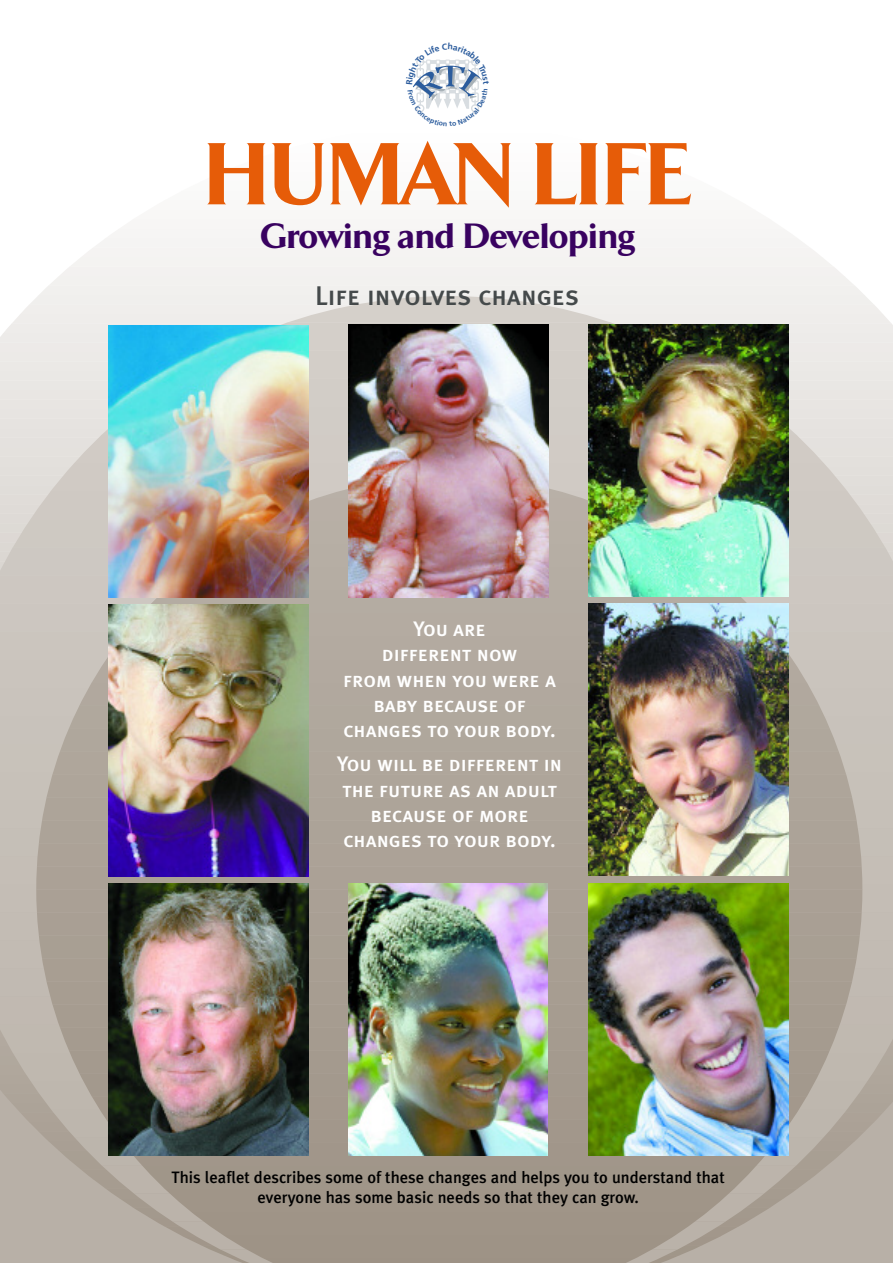
<style>
.page{position:relative;width:893px;height:1263px;background:#fff}
.page>*{position:absolute;margin:0;border:0;box-sizing:border-box;transform-origin:0 0}
.t1{font:800 90px "TF Arrow";color:#e65c08}
.t2{font:800 36px "TF Arrow";color:#390260}
.t3{font:27px "Meta Plus Medium Caps";color:#454a4b}
.t4{font:21px/25.2px "Meta Plus Medium Caps";color:#fff;text-align:center}
.t5{font:500 16.5px/19.8px "Meta Plus";color:#000;text-align:center}
</style>
<div class="page">
<div style="left:0;top:295px;width:893px;height:10px;background:#f0efed"></div>
<div style="left:0;top:285px;width:893px;height:10px;background:#f1f0ee"></div>
<div style="left:0;top:276px;width:893px;height:10px;background:#f2f1ef"></div>
<div style="left:0;top:266px;width:893px;height:10px;background:#f3f1f0"></div>
<svg style="left:0;top:257px;width:893px;height:10px;fill:#f4f3f1"></svg>
<div style="left:82px;top:248px;width:739px;height:9px;background:#f5f3f2"></div>
<div style="left:0;top:238px;width:893px;height:10px;background:#f5f4f3"></div>
<div style="left:0;top:228px;width:893px;height:10px;background:#f6f5f4"></div>
<div style="left:0;top:219px;width:893px;height:10px;background:#f7f6f5"></div>
<div style="left:0;top:209px;width:893px;height:10px;background:#f8f7f6"></div>
<div style="left:0;top:200px;width:893px;height:10px;background:#f9f8f7"></div>
<div style="left:0;top:190px;width:893px;height:10px;background:#f9f9f8"></div>
<div style="left:0;top:181px;width:893px;height:10px;background:#fafaf9"></div>
<div style="left:0;top:171px;width:893px;height:10px;background:#fbfafa"></div>
<div style="left:0;top:162px;width:893px;height:10px;background:#fcfbfb"></div>
<div style="left:0;top:1249px;width:893px;height:14px;background:#b9b1a8"></div>
<div style="left:0;top:1221px;width:893px;height:28px;background:#bab2a9"></div>
<div style="left:0;top:1193px;width:893px;height:28px;background:#bbb3aa"></div>
<div style="left:0;top:1165px;width:893px;height:28px;background:#bcb4ab"></div>
<div style="left:0;top:1137px;width:893px;height:28px;background:#bcb5ac"></div>
<div style="left:0;top:1109px;width:893px;height:28px;background:linear-gradient(to bottom,#b0a79d,#b8b0a8)"></div>
<div style="left:0;top:1081px;width:893px;height:28px;background:linear-gradient(to bottom,#afa69b,#aea59b)"></div>
<svg style="left:0;top:1053px;width:893px;height:28px;background:#b6aea4"></svg>
<div style="left:0;top:1025px;width:893px;height:28px;background:#c0b9b0"></div>
<div style="left:0;top:996px;width:893px;height:29px;background:#c1b9b1"></div>
<div style="left:0;top:968px;width:893px;height:29px;background:#c1bab2"></div>
<div style="left:0;top:940px;width:893px;height:29px;background:#c2bbb3"></div>
<div style="left:0;top:912px;width:893px;height:29px;background:#c3bcb4"></div>
<div style="left:0;top:884px;width:893px;height:28px;background:#c4bdb5"></div>
<div style="left:0;top:856px;width:893px;height:28px;background:#c5beb6"></div>
<div style="left:0;top:828px;width:893px;height:28px;background:#c5bfb7"></div>
<div style="left:0;top:800px;width:893px;height:28px;background:#c6c0b8"></div>
<div style="left:0;top:772px;width:893px;height:28px;background:#c7c1b9"></div>
<div style="left:0;top:744px;width:893px;height:28px;background:#c8c2ba"></div>
<div style="left:0;top:716px;width:893px;height:28px;background:#c8c2bb"></div>
<div style="left:0;top:688px;width:893px;height:28px;background:#c9c3bc"></div>
<div style="left:0;top:659px;width:893px;height:29px;background:#cac4bd"></div>
<div style="left:0;top:631px;width:893px;height:29px;background:#cbc5be"></div>
<div style="left:0;top:603px;width:893px;height:29px;background:#ccc6c0"></div>
<div style="left:0;top:575px;width:893px;height:29px;background:#cdc7c1"></div>
<div style="left:0;top:547px;width:893px;height:28px;background:#cdc8c2"></div>
<svg style="left:0;top:519px;width:893px;height:28px;background:#d6d2cc"></svg>
<div style="left:0;top:491px;width:893px;height:28px;background:#e0dcd8"></div>
<svg style="left:0;top:463px;width:893px;height:28px;background:#d9d5d0"></svg>
<svg style="left:0;top:435px;width:893px;height:28px;background:#dad6d2"></svg>
<svg style="left:0;top:407px;width:893px;height:28px;background:#dedbd7"></svg>
<svg style="left:0;top:379px;width:893px;height:28px;background:#e0deda"></svg>
<svg style="left:0;top:351px;width:893px;height:28px;background:#e2e0dc"></svg>
<svg style="left:0;top:323px;width:893px;height:28px;background:#dcdad7"></svg>
<svg style="left:0;top:296px;width:893px;height:27px;fill:#f0eeec"></svg>
<svg style="left:231px;top:1258px;width:442px;height:5px;background:#a09689"></svg>
<svg style="left:181px;top:1235px;width:541px;height:23px;fill:#9e9386"></svg>
<svg style="left:141px;top:1212px;width:622px;height:23px;fill:#9f9487"></svg>
<svg style="left:106px;top:1189px;width:691px;height:23px;background:#a4998d"></svg>
<svg style="left:77px;top:1166px;width:749px;height:23px;background:#a49a8e"></svg>
<svg style="left:51px;top:1143px;width:802px;height:23px;fill:#a1968a"></svg>
<svg style="left:36px;top:1120px;width:826px;height:23px;background:#ada49a"></svg>
<svg style="left:36px;top:1097px;width:826px;height:23px;background:#aea69b"></svg>
<svg style="left:36px;top:1074px;width:826px;height:23px;background:#aea59b"></svg>
<svg style="left:36px;top:1051px;width:826px;height:23px;background:#aca399"></svg>
<div style="left:60px;top:1028px;width:779px;height:23px;background:#a59b8f"></div>
<div style="left:53px;top:1005px;width:793px;height:23px;background:#a69c90"></div>
<div style="left:36px;top:981px;width:826px;height:24px;background:#a79d91"></div>
<div style="left:36px;top:958px;width:826px;height:24px;background:#a89e92"></div>
<div style="left:36px;top:935px;width:826px;height:24px;background:#a89f93"></div>
<div style="left:36px;top:912px;width:826px;height:24px;background:#a99f94"></div>
<div style="left:36px;top:889px;width:826px;height:23px;background:#aaa095"></div>
<div style="left:36px;top:866px;width:826px;height:23px;background:#aba196"></div>
<div style="left:36px;top:843px;width:826px;height:23px;background:#aca297"></div>
<div style="left:36px;top:820px;width:826px;height:23px;background:#aca398"></div>
<div style="left:36px;top:797px;width:826px;height:23px;background:#ada499"></div>
<div style="left:36px;top:774px;width:826px;height:23px;background:#aea59a"></div>
<div style="left:36px;top:751px;width:826px;height:23px;background:#afa69b"></div>
<div style="left:36px;top:728px;width:826px;height:23px;background:#afa79c"></div>
<div style="left:69px;top:705px;width:761px;height:23px;background:#b0a89d"></div>
<div style="left:80px;top:682px;width:739px;height:23px;background:#b1a89e"></div>
<div style="left:92px;top:659px;width:714px;height:23px;background:#b2a99f"></div>
<div style="left:107px;top:636px;width:685px;height:23px;background:#b3aaa0"></div>
<div style="left:308px;top:613px;width:281px;height:23px;background:#b4aba1"></div>
<svg style="left:108px;top:590px;width:681px;height:23px;background:#b5aca5"></svg>
<div style="left:108px;top:567px;width:681px;height:23px;background:#b5ada3"></div>
<svg style="left:36px;top:544px;width:826px;height:23px"></svg>
<svg style="left:36px;top:521px;width:826px;height:23px;background:#c5bfb7"></svg>
<svg style="left:36px;top:498px;width:826px;height:23px;background:#c6bfb8"></svg>
<svg style="left:36px;top:476px;width:826px;height:22px;background:#d0cac4"></svg>
<img style="left:588px;top:883px;width:200px;height:272px">
<img style="left:588px;top:325px;width:200px;height:272px">
<img style="left:589px;top:604px;width:200px;height:272px">
<img style="left:348px;top:883px;width:200px;height:272px">
<img style="left:108px;top:883px;width:200px;height:272px">
<img style="left:108px;top:604px;width:200px;height:272px">
<img style="left:109px;top:325px;width:200px;height:272px">
<img style="left:349px;top:325px;width:200px;height:272px">
<svg style="left:413px;top:58px;width:69px;height:55px"></svg>
<h1 class="t1" style="left:204px;top:121px;width:487px">HUMAN LIFE</h1>
<h2 class="t2" style="left:261px;top:214px;width:376px">Growing and Developing</h2>
<p class="t3" style="left:315px;top:280px;width:266px">Life involves changes</p>
<p class="t4" style="left:343px;top:616px;width:214px">You are<br>different now<br>from when you were a baby because of changes to your body.</p>
<p class="t4" style="left:337px;top:752px;width:226px">You will be different in the future as an adult because of more changes to your body.</p>
<p class="t5" style="left:171px;top:1168px;width:555px">This leaflet describes some of these changes and helps you to understand that everyone has some basic needs so that they can grow.</p>
</div>
